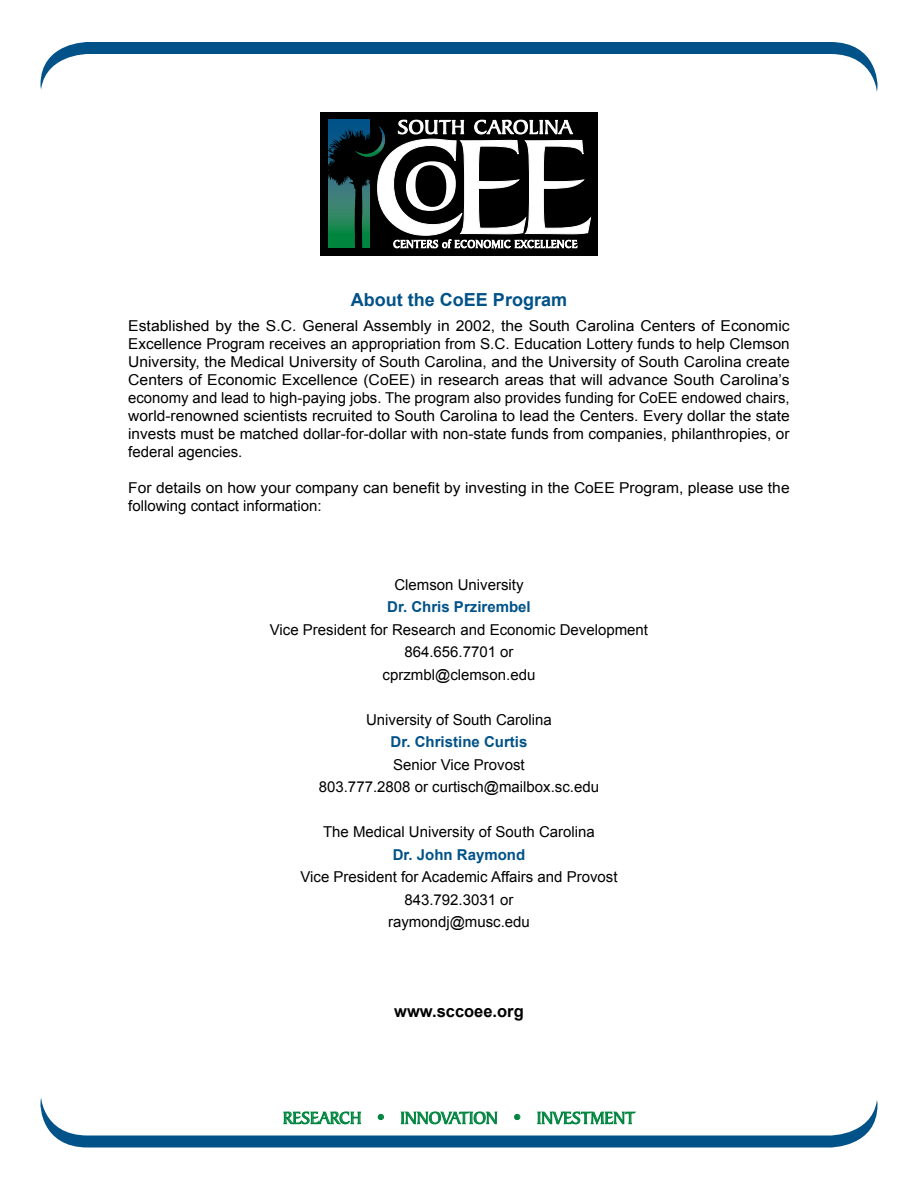
<style>
.page{position:relative;width:918px;height:1188px;background:#fff}
.page>*{position:absolute;margin:0;border:0;box-sizing:border-box;transform-origin:0 0}
.t1{font:18px "Baker Signet BT";color:#00853f}
.t2{font:700 18px "Arial";color:#005288}
.t3{font:700 16.5px "Arial";color:#000}
.t4{font:15px/18px "Arial";color:#000;text-align:justify;scale:1.05 1}
.t5{font:15px/22.5px "Arial";color:#000;text-align:center}
.t6{font:15px/18px "Arial";color:#000;scale:1.04 1}
.t7{font:700 15px "Arial";color:#005288}
</style>
<div class="page">
<svg style="left:54px;top:1136px;width:810px;height:12px;background:#115e90"></svg>
<svg style="left:40px;top:1097px;width:838px;height:39px"></svg>
<div style="left:53px;top:42px;width:812px;height:12px;background:#005288"></div>
<svg style="left:40px;top:54px;width:838px;height:38px"></svg>
<div style="left:320px;top:112px;width:278px;height:144px;background:#000"></div>
<svg style="left:328px;top:120px;width:264px;height:129px"></svg>
<svg style="left:282px;top:1111px;width:80px;height:14px"></svg>
<svg style="left:378px;top:1114px;width:6px;height:6px"></svg>
<svg style="left:400px;top:1111px;width:99px;height:14px"></svg>
<svg style="left:514px;top:1114px;width:7px;height:6px"></svg>
<svg style="left:536px;top:1109px;width:101px;height:39px"></svg>
<p class="t2" style="left:351px;top:288px;width:218px">About the CoEE Program</p>
<p class="t4" style="left:128px;top:317px;width:631px">Established by the S.C. General Assembly in 2002, the South Carolina Centers of Economic Excellence Program receives an appropriation from S.C. Education Lottery funds to help Clemson University, the Medical University of South Carolina, and the University of South Carolina create Centers of Economic Excellence (CoEE) in research areas that will advance South Carolina’s economy and lead to high-paying jobs. The program also provides funding for CoEE endowed chairs, world-renowned scientists recruited to South Carolina to lead the Centers. Every dollar the state invests must be matched dollar-for-dollar with non-state funds from companies, philanthropies, or federal agencies.</p>
<p class="t6" style="left:128px;top:479px;width:638px">For details on how your company can benefit by investing in the CoEE Program, please use the following contact information:</p>
<p class="t5" style="left:394px;top:574px;width:131px">Clemson University</p>
<p class="t7" style="left:387px;top:597px;width:145px">Dr. Chris Przirembel</p>
<p class="t5" style="left:270px;top:619px;width:380px">Vice President for Research and Economic Development<br>864.656.7701 or<br>cprzmbl@clemson.edu</p>
<p class="t5" style="left:366px;top:709px;width:187px">University of South Carolina</p>
<p class="t7" style="left:391px;top:732px;width:138px">Dr. Christine Curtis</p>
<p class="t5" style="left:319px;top:754px;width:282px">Senior Vice Provost<br>803.777.2808 or curtisch@mailbox.sc.edu</p>
<p class="t5" style="left:323px;top:821px;width:273px">The Medical University of South Carolina</p>
<p class="t7" style="left:393px;top:845px;width:134px">Dr. John Raymond</p>
<p class="t5" style="left:300px;top:866px;width:319px">Vice President for Academic Affairs and Provost<br>843.792.3031 or<br>raymondj@musc.edu</p>
<p class="t3" style="left:394px;top:1001px;width:131px">www.sccoee.org</p>
<p class="t1" style="left:283px;top:1107px;width:354px">RESEARCH • INNOVATION • INVESTMENT</p>
</div>
